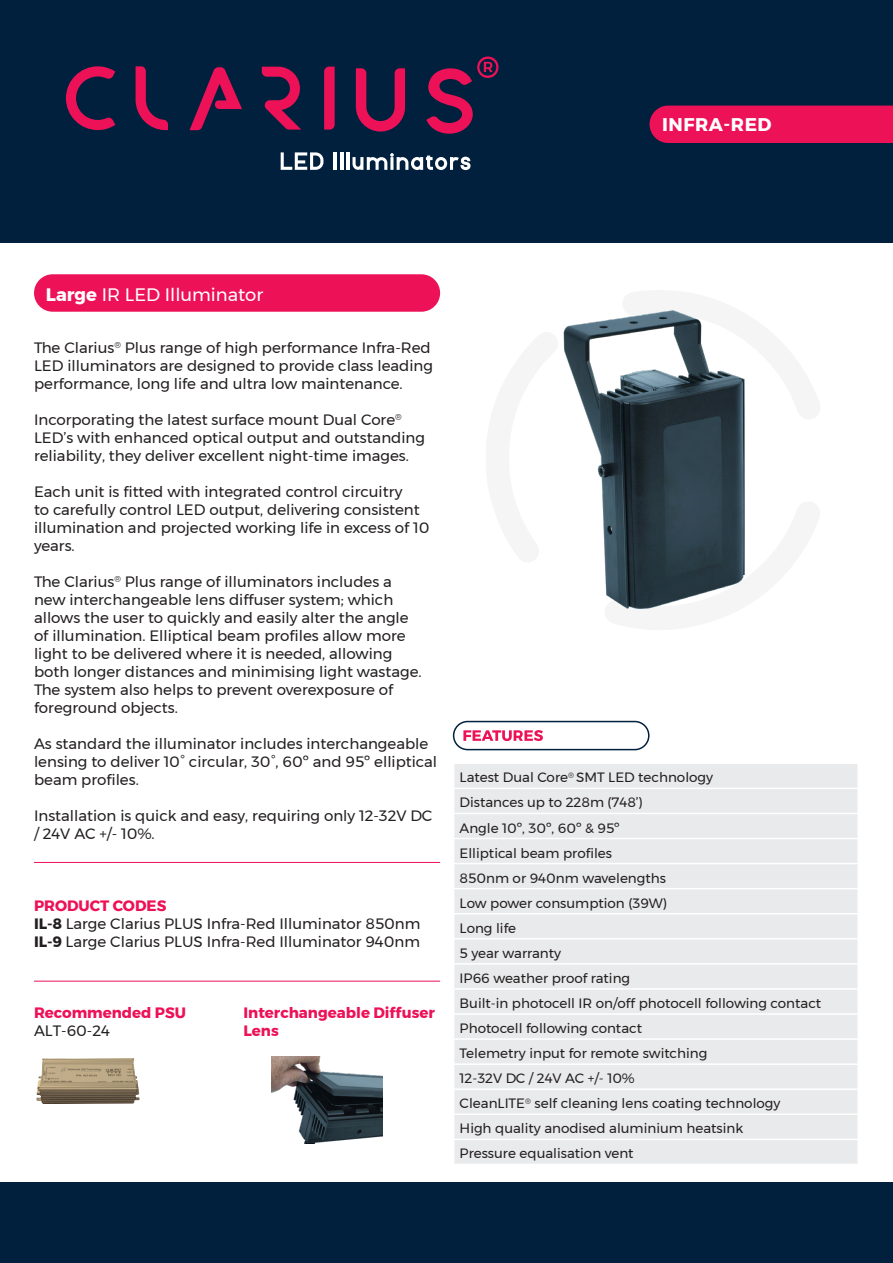
<style>
.page{position:relative;width:893px;height:1263px;background:#fff}
.page>*{position:absolute;margin:0;border:0;box-sizing:border-box;transform-origin:0 0}
.t1{font:700 18.3px "Montserrat";letter-spacing:.03em;color:#fff}
.t2{font:18px "Montserrat";color:#fff}
.t3{font:15px/18px "Montserrat";color:#231f20}
.t4{font:700 15px/18px "Montserrat";color:#ed1157}
.t5{font:13.5px "Montserrat";color:#231f20}
.s1{font-weight:700}
</style>
<div class="page">
<img style="left:36px;top:1058px;width:104px;height:46px">
<div style="left:454px;top:764px;width:403px;height:400px;background:#e9eaeb"></div>
<hr style="left:453px;top:788px;width:406px;height:1px;background:#fff">
<hr style="left:453px;top:813px;width:406px;height:1px;background:#fff">
<hr style="left:453px;top:838px;width:406px;height:1px;background:#fff">
<hr style="left:453px;top:863px;width:406px;height:1px;background:#fff">
<hr style="left:453px;top:888px;width:406px;height:1px;background:#fff">
<hr style="left:453px;top:913px;width:406px;height:1px;background:#fff">
<hr style="left:453px;top:938px;width:406px;height:1px;background:#fff">
<hr style="left:453px;top:963px;width:406px;height:1px;background:#fff">
<hr style="left:453px;top:988px;width:406px;height:2px;background:#fff">
<hr style="left:453px;top:1013px;width:406px;height:2px;background:#fff">
<hr style="left:453px;top:1038px;width:406px;height:2px;background:#fff">
<hr style="left:453px;top:1063px;width:406px;height:2px;background:#fff">
<hr style="left:453px;top:1088px;width:406px;height:2px;background:#fff">
<hr style="left:453px;top:1113px;width:406px;height:2px;background:#fff">
<hr style="left:453px;top:1138px;width:406px;height:2px;background:#fff">
<img style="left:271px;top:1056px;width:111px;height:87px">
<div style="left:0;top:0;width:893px;height:242px;background:#00203d"></div>
<div style="left:649px;top:106px;width:244px;height:37px;background:#ed1157"></div>
<div style="left:34px;top:274px;width:406px;height:38px;background:#ed1157;border-radius:19px"></div>
<hr style="left:34px;top:862px;width:406px;height:1px;background:#ed1157">
<hr style="left:34px;top:981px;width:406px;height:1px;background:#ed1157">
<svg style="left:463px;top:730px;width:80px;height:11px"></svg>
<div style="left:453px;top:721px;width:196px;height:29px;border:2px solid #00203d;border-radius:14px"></div>
<div style="left:0;top:1182px;width:893px;height:81px;background:#00203d"></div>
<svg style="left:281px;top:152px;width:42px;height:18px"></svg>
<hr style="left:334px;top:152px;width:3px;height:18px;background:#fff">
<hr style="left:340px;top:152px;width:3px;height:18px;background:#fff">
<hr style="left:346px;top:152px;width:3px;height:18px;background:#fff">
<svg style="left:352px;top:153px;width:119px;height:17px"></svg>
<svg style="left:66px;top:66px;width:49px;height:64px"></svg>
<svg style="left:136px;top:66px;width:32px;height:64px"></svg>
<svg style="left:262px;top:67px;width:39px;height:63px"></svg>
<svg style="left:356px;top:68px;width:49px;height:64px"></svg>
<svg style="left:324px;top:67px;width:11px;height:63px"></svg>
<svg style="left:426px;top:57px;width:72px;height:77px"></svg>
<svg style="left:190px;top:67px;width:52px;height:63px"></svg>
<img style="left:563px;top:310px;width:182px;height:300px">
<p class="t1" style="left:662px;top:110px;width:111px">INFRA-RED</p>
<p class="t2" style="left:46px;top:280px;width:219px"><span class="s1">Large</span> IR LED Illuminator</p>
<p class="t3" style="left:34px;top:338px;width:400px">The Clarius<sup>®</sup> Plus range of high performance Infra-Red<br>LED illuminators are designed to provide class leading performance, long life and ultra low maintenance.</p>
<p class="t3" style="left:34px;top:410px;width:392px">Incorporating the latest surface mount Dual Core<sup>®<br></sup>LED’s with enhanced optical output and outstanding reliability, they deliver excellent night-time images.</p>
<p class="t3" style="left:34px;top:482px;width:397px">Each unit is fitted with integrated control circuitry<br>to carefully control LED output, delivering consistent illumination and projected working life in excess of 10 years.</p>
<p class="t3" style="left:34px;top:572px;width:389px">The Clarius<sup>®</sup> Plus range of illuminators includes a new interchangeable lens diffuser system; which allows the user to quickly and easily alter the angle of illumination. Elliptical beam profiles allow more light to be delivered where it is needed, allowing both longer distances and minimising light wastage.<br>The system also helps to prevent overexposure of foreground objects.</p>
<p class="t3" style="left:34px;top:734px;width:404px">As standard the illuminator includes interchangeable lensing to deliver 10° circular, 30°, 60º and 95º elliptical beam profiles.</p>
<p class="t3" style="left:34px;top:806px;width:400px">Installation is quick and easy, requiring only 12-32V DC / 24V AC +/- 10%.</p>
<p class="t4" style="left:34px;top:897px;width:134px">PRODUCT CODES</p>
<p class="t3" style="left:34px;top:914px;width:388px"><span class="s1">IL-8</span> Large Clarius PLUS Infra-Red Illuminator 850nm</p>
<p class="t3" style="left:34px;top:932px;width:387px"><span class="s1">IL-9</span> Large Clarius PLUS Infra-Red Illuminator 940nm</p>
<p class="t4" style="left:34px;top:1004px;width:154px">Recommended PSU</p>
<p class="t3" style="left:34px;top:1022px;width:77px">ALT-60-24</p>
<p class="t4" style="left:243px;top:1004px;width:193px">Interchangeable Diffuser<br>Lens</p>
<p class="t5" style="left:460px;top:767px;width:255px">Latest Dual Core<sup>®</sup> SMT LED technology</p>
<p class="t5" style="left:460px;top:792px;width:185px">Distances up to 228m (748’)</p>
<p class="t5" style="left:460px;top:817px;width:162px">Angle 10º, 30º, 60º &amp; 95º</p>
<p class="t5" style="left:460px;top:842px;width:154px">Elliptical beam profiles</p>
<p class="t5" style="left:460px;top:867px;width:208px">850nm or 940nm wavelengths</p>
<p class="t5" style="left:460px;top:893px;width:209px">Low power consumption (39W)</p>
<p class="t5" style="left:460px;top:918px;width:58px">Long life</p>
<p class="t5" style="left:460px;top:943px;width:103px">5 year warranty</p>
<p class="t5" style="left:460px;top:968px;width:172px">IP66 weather proof rating</p>
<p class="t5" style="left:460px;top:993px;width:363px">Built-in photocell IR on/off photocell following contact</p>
<p class="t5" style="left:460px;top:1018px;width:184px">Photocell following contact</p>
<p class="t5" style="left:460px;top:1043px;width:249px">Telemetry input for remote switching</p>
<p class="t5" style="left:460px;top:1068px;width:177px">12-32V DC / 24V AC +/- 10%</p>
<p class="t5" style="left:460px;top:1093px;width:322px">CleanLITE<sup>®</sup> self cleaning lens coating technology</p>
<p class="t5" style="left:460px;top:1118px;width:285px">High quality anodised aluminium heatsink</p>
<p class="t5" style="left:460px;top:1143px;width:175px">Pressure equalisation vent</p>
</div>
